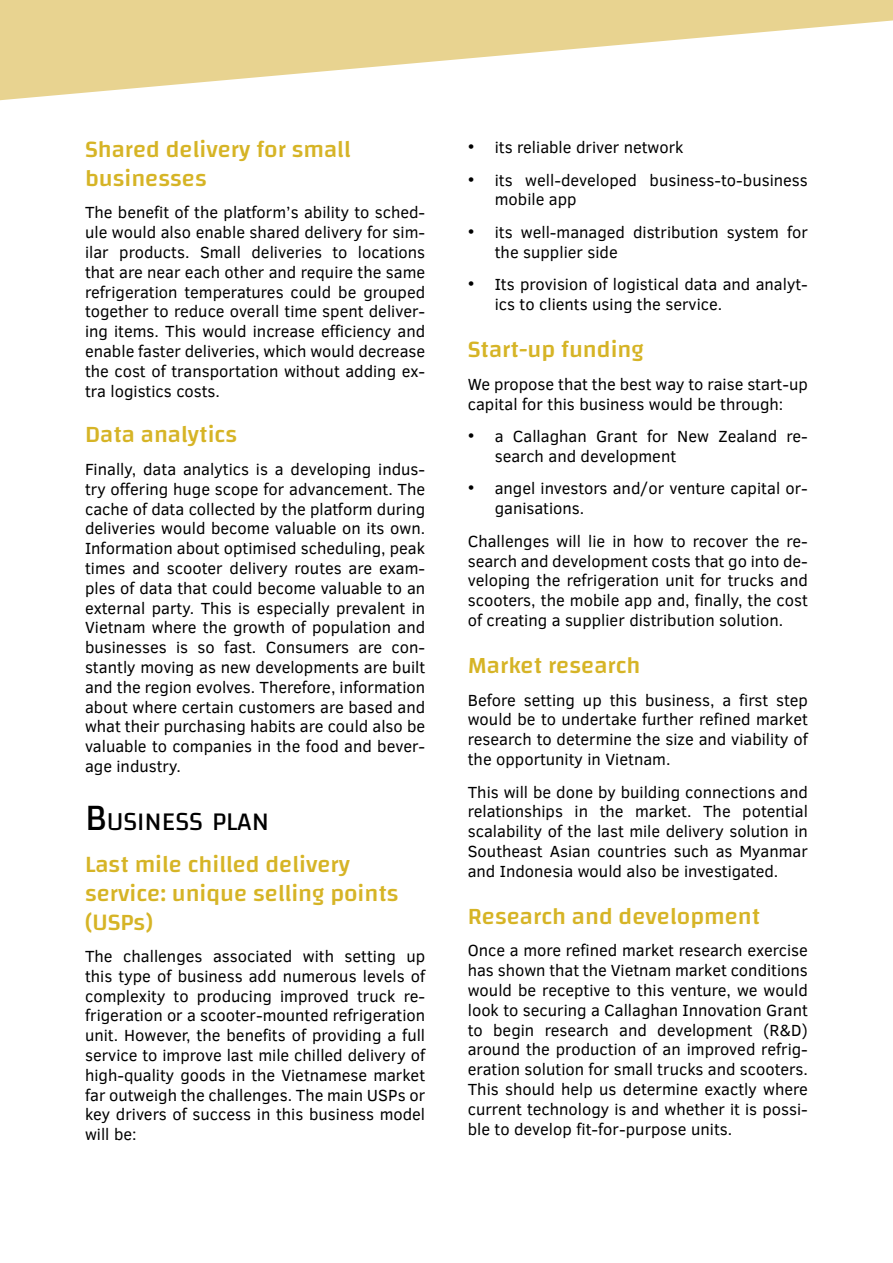
<style>
.page{position:relative;width:893px;height:1263px;background:#fff}
.page>*{position:absolute;margin:0;border:0;box-sizing:border-box;transform-origin:0 0}
.t1{font:26.25px "Changa";color:#000}
.t2{font:500 24px/28.8px "Changa";color:#d6b426}
.t3{font:16.5px/19.8px "Clear Sans";color:#000;text-align:justify}
.s1{font-size:37.5px}
.s2{font-size:18px}
</style>
<div class="page">
<svg style="left:0;top:0;width:893px;height:101px;fill:#e8d390"></svg>
<h2 class="t2" style="left:85px;top:134px;width:267px">Shared delivery for small businesses</h2>
<p class="t3" style="left:85px;top:203px;width:342px">The benefit of the platform’s ability to sched&shy;ule would also enable shared delivery for sim&shy;ilar products. Small deliveries to locations that are near each other and require the same refrigeration temperatures could be grouped together to reduce overall time spent deliver&shy;ing items. This would increase efficiency and enable faster deliveries, which would decrease the cost of transportation without adding ex&shy;tra logistics costs.</p>
<h2 class="t2" style="left:85px;top:420px;width:154px">Data analytics</h2>
<p class="t3" style="left:85px;top:459px;width:342px">Finally, data analytics is a developing indus&shy;try offering huge scope for advancement. The cache of data collected by the platform during deliveries would become valuable on its own.<br>Information about optimised scheduling, peak times and scooter delivery routes are exam&shy;ples of data that could become valuable to an external party. This is especially prevalent in Vietnam where the growth of population and businesses is so fast. Consumers are con&shy;stantly moving as new developments are built and the region evolves. Therefore, information about where certain customers are based and what their purchasing habits are could also be valuable to companies in the food and bever&shy;age industry.</p>
<h1 class="t1" style="left:85px;top:806px;width:186px"><span class="s1">B</span>USINESS PLAN</h1>
<h2 class="t2" style="left:85px;top:849px;width:315px">Last mile chilled delivery service: unique selling points (USPs)</h2>
<p class="t3" style="left:85px;top:946px;width:342px">The challenges associated with setting up this type of business add numerous levels of complexity to producing improved truck re&shy;frigeration or a scooter-mounted refrigeration unit. However, the benefits of providing a full service to improve last mile chilled delivery of high-quality goods in the Vietnamese market far outweigh the challenges. The main USPs or key drivers of success in this business model will be:</p>
<p class="t3" style="left:468px;top:137px;width:217px"><span class="s2">•</span> its reliable driver network</p>
<p class="t3" style="left:495px;top:170px;width:315px;text-indent:-27px"><span class="s2">•</span> its well-developed business-to-business mobile app</p>
<p class="t3" style="left:495px;top:222px;width:315px;text-indent:-27px"><span class="s2">•</span> its well-managed distribution system for the supplier side</p>
<p class="t3" style="left:495px;top:275px;width:315px;text-indent:-27px"><span class="s2">•</span> Its provision of logistical data and analyt&shy;ics to clients using the service.</p>
<h2 class="t2" style="left:468px;top:334px;width:178px">Start-up funding</h2>
<p class="t3" style="left:468px;top:374px;width:342px">We propose that the best way to raise start-up capital for this business would be through:</p>
<p class="t3" style="left:495px;top:426px;width:315px;text-indent:-27px"><span class="s2">•</span> a Callaghan Grant for New Zealand re&shy;search and development</p>
<p class="t3" style="left:495px;top:479px;width:315px;text-indent:-27px"><span class="s2">•</span> angel investors and/or venture capital or&shy;ganisations.</p>
<p class="t3" style="left:468px;top:531px;width:342px">Challenges will lie in how to recover the re&shy;search and development costs that go into de&shy;veloping the refrigeration unit for trucks and scooters, the mobile app and, finally, the cost of creating a supplier distribution solution.</p>
<h2 class="t2" style="left:468px;top:650px;width:174px">Market research</h2>
<p class="t3" style="left:468px;top:690px;width:342px">Before setting up this business, a first step would be to undertake further refined market research to determine the size and viability of the opportunity in Vietnam.</p>
<p class="t3" style="left:468px;top:782px;width:342px">This will be done by building connections and relationships in the market. The potential scalability of the last mile delivery solution in Southeast Asian countries such as Myanmar and Indonesia would also be investigated.</p>
<h2 class="t2" style="left:468px;top:901px;width:294px">Research and development</h2>
<p class="t3" style="left:468px;top:941px;width:342px">Once a more refined market research exercise has shown that the Vietnam market conditions would be receptive to this venture, we would look to securing a Callaghan Innovation Grant to begin research and development (R&amp;D) around the production of an improved refrig&shy;eration solution for small trucks and scooters.<br>This should help us determine exactly where current technology is and whether it is possi&shy;ble to develop fit-for-purpose units.</p>
</div>
